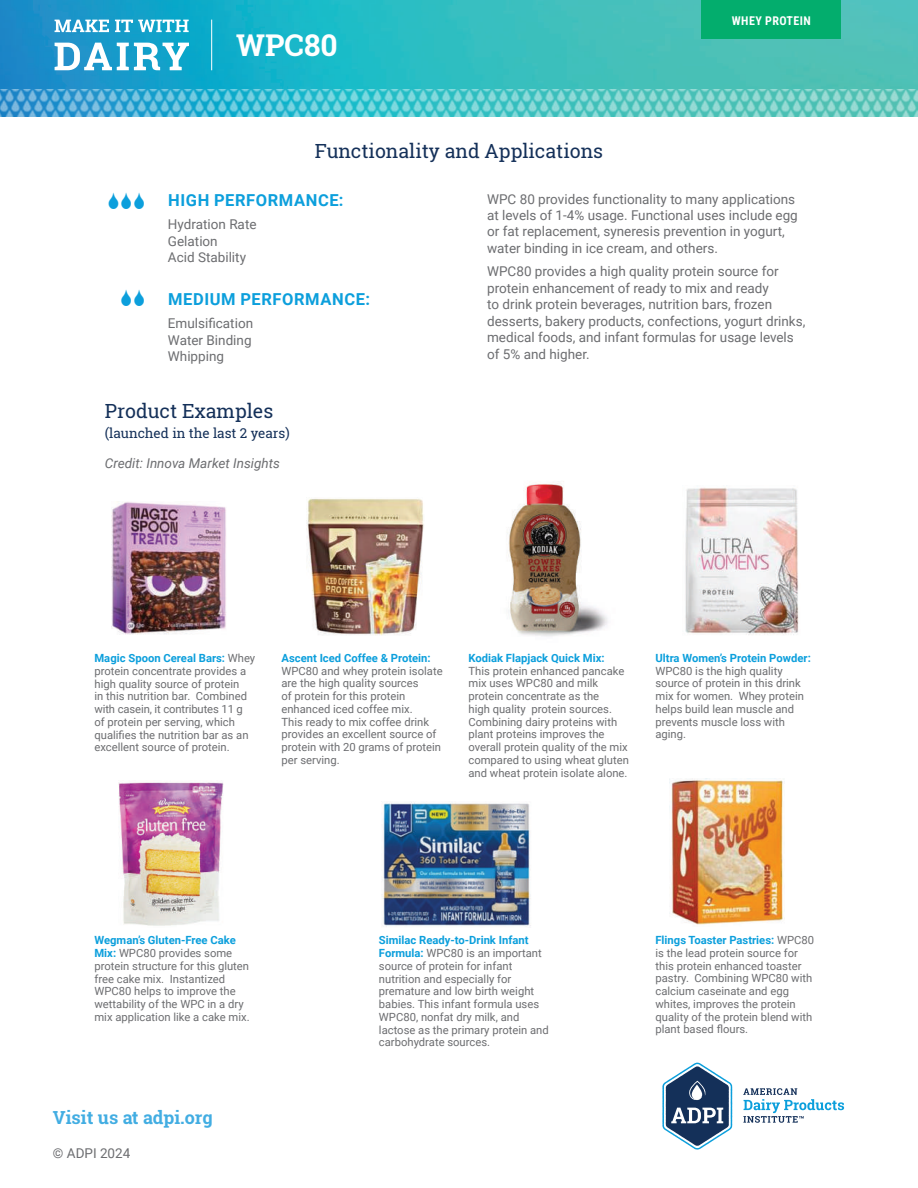
<style>
.page{position:relative;width:918px;height:1188px;background:#fff}
.page>*{position:absolute;margin:0;border:0;box-sizing:border-box;transform-origin:0 0}
.t1{font:700 30px "Roboto Slab";color:#fff}
.t2{font:19.5px "Roboto Slab";color:#143059}
.t3{font:700 18px "Roboto Slab";color:#42ade2}
.t4{font:700 16.5px "Roboto";letter-spacing:.035em;color:#0c9fdc}
.t5{font:13.5px/16.5px "Roboto";color:#6c6d70}
.t6{font:italic 13.5px "Roboto";color:#6c6d70}
.t7{font:13.5px "Roboto Slab";color:#143059}
.t8{font:700 12px "Roboto Condensed";letter-spacing:.035em;color:#fff}
.t9{font:11.25px/12.8px "Roboto";color:#6c6d70}
.t10{font:700 11.25px "Roboto";color:#0c9fdc}
.s1{font-weight:700;color:#0c9fdc}
</style>
<div class="page">
<img style="left:0;top:0;width:918px;height:89px">
<svg style="left:662px;top:1063px;width:70px;height:87px"></svg>
<svg style="left:743px;top:1088px;width:101px;height:35px"></svg>
<img style="left:112px;top:502px;width:114px;height:132px">
<img style="left:118px;top:782px;width:106px;height:144px">
<img style="left:307px;top:498px;width:117px;height:138px">
<img style="left:671px;top:778px;width:112px;height:147px">
<img style="left:382px;top:802px;width:149px;height:125px">
<img style="left:507px;top:481px;width:101px;height:156px">
<img style="left:685px;top:487px;width:114px;height:148px">
<svg style="left:55px;top:43px;width:134px;height:27px"></svg>
<svg style="left:55px;top:20px;width:134px;height:12px"></svg>
<div style="left:702px;top:0;width:139px;height:39px;background:#03ad6d"></div>
<img style="left:0;top:89px;width:918px;height:28px">
<hr style="left:211px;top:20px;width:1px;height:50px;background:#fff">
<h1 class="t1" style="left:236px;top:25px;width:103px">WPC80</h1>
<p class="t8" style="left:732px;top:12px;width:80px">WHEY PROTEIN</p>
<h2 class="t2" style="left:315px;top:137px;width:290px">Functionality and Applications</h2>
<p class="t5" style="left:487px;top:190px;width:312px">WPC 80 provides functionality to many applications at levels of 1-4% usage. Functional uses include egg or fat replacement, syneresis prevention in yogurt, water binding in ice cream, and others.</p>
<p class="t5" style="left:487px;top:263px;width:320px">WPC80 provides a high quality protein source for protein enhancement of ready to mix and ready<br>to drink protein beverages, nutrition bars, frozen desserts, bakery products, confections, yogurt drinks, medical foods, and infant formulas for usage levels of 5% and higher.</p>
<h3 class="t4" style="left:168px;top:188px;width:177px">HIGH PERFORMANCE:</h3>
<p class="t5" style="left:168px;top:215px;width:90px">Hydration Rate<br>Gelation<br>Acid Stability</p>
<h3 class="t4" style="left:168px;top:287px;width:203px">MEDIUM PERFORMANCE:</h3>
<p class="t5" style="left:168px;top:314px;width:87px;text-align:justify">Emulsification Water Binding Whipping</p>
<h2 class="t2" style="left:105px;top:398px;width:170px">Product Examples</h2>
<p class="t7" style="left:105px;top:424px;width:186px">(launched in the last 2 years)</p>
<p class="t6" style="left:105px;top:454px;width:177px">Credit: Innova Market Insights</p>
<p class="t9" style="left:94px;top:651px;width:162px"><span class="s1">Magic Spoon Cereal Bars:</span> Whey protein concentrate provides a high quality source of protein<br>in this nutrition bar. Combined with casein, it contributes 11 g of protein per serving, which qualifies the nutrition bar as an excellent source of protein.</p>
<p class="t10" style="left:281px;top:650px;width:151px">Ascent Iced Coffee &amp; Protein:</p>
<p class="t9" style="left:281px;top:664px;width:163px">WPC80 and whey protein isolate are the high quality sources<br>of protein for this protein enhanced iced coffee mix.<br>This ready to mix coffee drink provides an excellent source of protein with 20 grams of protein per serving.</p>
<p class="t10" style="left:468px;top:650px;width:138px">Kodiak Flapjack Quick Mix:</p>
<p class="t9" style="left:468px;top:664px;width:162px">This protein enhanced pancake mix uses WPC80 and milk protein concentrate as the<br>high quality protein sources.<br>Combining dairy proteins with plant proteins improves the overall protein quality of the mix compared to using wheat gluten and wheat protein isolate alone.</p>
<p class="t10" style="left:655px;top:650px;width:157px">Ultra Women’s Protein Powder:</p>
<p class="t9" style="left:655px;top:664px;width:150px">WPC80 is the high quality source of protein in this drink mix for women. Whey protein helps build lean muscle and prevents muscle loss with aging.</p>
<p class="t9" style="left:94px;top:934px;width:157px"><span class="s1">Wegman’s Gluten-Free Cake<br>Mix:</span> WPC80 provides some protein structure for this gluten free cake mix. Instantized<br>WPC80 helps to improve the wettability of the WPC in a dry mix application like a cake mix.</p>
<h3 class="t3" style="left:53px;top:1105px;width:161px">Visit us at adpi.org</h3>
<p class="t5" style="left:53px;top:1144px;width:79px">© ADPI 2024</p>
<p class="t9" style="left:379px;top:934px;width:171px"><span class="s1">Similac Ready-to-Drink Infant<br>Formula:</span> WPC80 is an important source of protein for infant nutrition and especially for premature and low birth weight babies. This infant formula uses<br>WPC80, nonfat dry milk, and lactose as the primary protein and carbohydrate sources.</p>
<p class="t9" style="left:655px;top:933px;width:160px"><span class="s1">Flings Toaster Pastries:</span> WPC80 is the lead protein source for this protein enhanced toaster pastry. Combining WPC80 with calcium caseinate and egg whites, improves the protein quality of the protein blend with plant based flours.</p>
</div>
